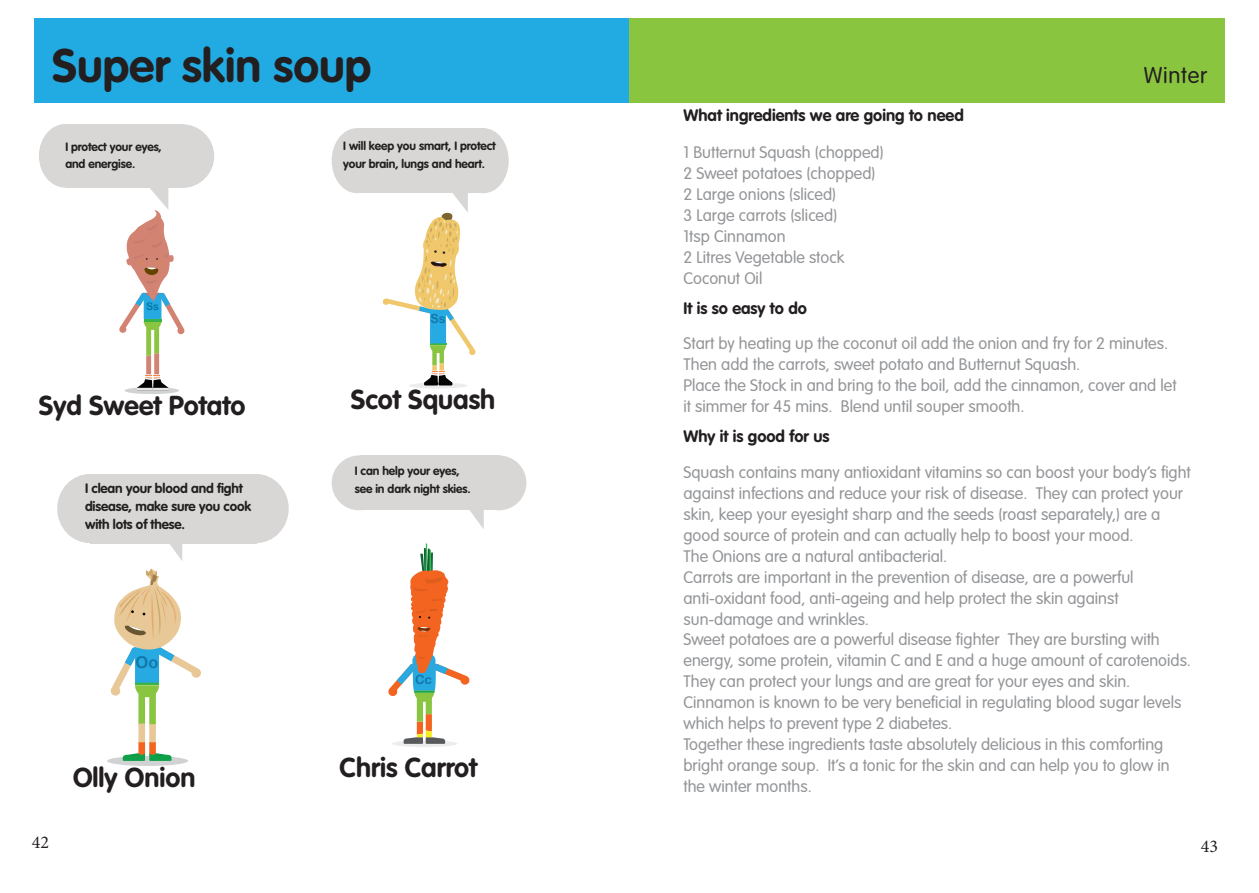
<style>
.page{position:relative;width:1259px;height:893px;background:#fff}
.page>*{position:absolute;margin:0;border:0;box-sizing:border-box;transform-origin:0 0}
.t1{font:700 46.35px "VAG Rounded Std";color:#231f20}
.t2{font:700 27px "VAG Rounded Std";color:#231f20}
.t3{font:300 22.5px "VAG Rounded Std";letter-spacing:.03em;color:#231f20}
.t4{font:18px "Minion Pro";color:#231f20}
.t5{font:300 16.5px/21px "VAG Rounded Std";color:#939598}
.t6{font:700 16.5px "VAG Rounded Std";color:#231f20}
.t7{font:16.2px "Arial Rounded MT Bold";color:#1277a9}
.t8{font:700 13.5px "VAG Rounded Std";letter-spacing:-.01em;color:#231f20}
.t9{font:12.75px "Arial Rounded MT Bold";color:#1277a9}
.t10{font:12.45px "Arial Rounded MT Bold";color:#1277a9}
.t11{font:700 12px "VAG Rounded Std";letter-spacing:-.01em;color:#231f20}
.t12{font:10.65px "Arial Rounded MT Bold";color:#0577a9}
</style>
<div class="page">
<div style="left:34px;top:18px;width:595px;height:84px;background:#22abe2"></div>
<div style="left:66px;top:124px;width:116px;height:64px;background:#d9d7d6"></div>
<div style="left:39px;top:124px;width:53px;height:64px;background:#d9d7d6;border-radius:50%"></div>
<div style="left:150px;top:124px;width:64px;height:64px;background:#d9d7d6;border-radius:50%"></div>
<div style="left:360px;top:455px;width:140px;height:55px;background:#d9d7d6"></div>
<div style="left:332px;top:455px;width:55px;height:55px;background:#d9d7d6;border-radius:50%"></div>
<div style="left:471px;top:455px;width:55px;height:55px;background:#d9d7d6;border-radius:50%"></div>
<svg style="left:470px;top:510px;width:14px;height:19px"></svg>
<div style="left:357px;top:128px;width:127px;height:65px;background:#d9d7d6"></div>
<div style="left:332px;top:128px;width:50px;height:65px;background:#d9d7d6;border-radius:50%"></div>
<div style="left:459px;top:128px;width:50px;height:65px;background:#d9d7d6;border-radius:50%"></div>
<div style="left:91px;top:474px;width:166px;height:69px;background:#d9d7d6"></div>
<div style="left:57px;top:474px;width:66px;height:69px;background:#d9d7d6;border-radius:50%"></div>
<div style="left:223px;top:474px;width:66px;height:69px;background:#d9d7d6;border-radius:50%"></div>
<svg style="left:167px;top:543px;width:15px;height:18px"></svg>
<div style="left:124px;top:387px;width:55px;height:7px;background:#d0d2d3;border-radius:50%"></div>
<div style="left:154px;top:353px;width:5px;height:21px;background:#d38372"></div>
<svg style="left:137px;top:374px;width:32px;height:17px"></svg>
<div style="left:146px;top:356px;width:5px;height:18px;background:#d38372"></div>
<svg style="left:119px;top:188px;width:66px;height:168px"></svg>
<svg style="left:409px;top:383px;width:58px;height:6px"></svg>
<svg style="left:382px;top:193px;width:94px;height:192px"></svg>
<div style="left:107px;top:756px;width:81px;height:10px;background:#d1d2d3;border-radius:50%"></div>
<div style="left:149px;top:724px;width:7px;height:19px;background:#e9c897"></div>
<div style="left:138px;top:723px;width:7px;height:20px;background:#e9c897"></div>
<div style="left:149px;top:742px;width:7px;height:13px;background:#f36421"></div>
<div style="left:138px;top:742px;width:7px;height:13px;background:#f36421"></div>
<svg style="left:122px;top:752px;width:50px;height:9px"></svg>
<svg style="left:111px;top:569px;width:90px;height:155px"></svg>
<div style="left:392px;top:740px;width:65px;height:7px;background:#e8e8e9;border-radius:50%"></div>
<div style="left:417px;top:696px;width:6px;height:26px;background:#8ac541"></div>
<div style="left:426px;top:696px;width:6px;height:18px;background:#8ac541"></div>
<svg style="left:403px;top:714px;width:42px;height:30px"></svg>
<svg style="left:388px;top:543px;width:82px;height:159px"></svg>
<div style="left:629px;top:18px;width:596px;height:84px;background:#89c53f"></div>
<p class="t1" style="left:52px;top:38px;width:321px">Super skin soup</p>
<p class="t11" style="left:65px;top:139px;width:98px">I protect your eyes,</p>
<p class="t11" style="left:65px;top:157px;width:71px">and energise.</p>
<p class="t12" style="left:146px;top:300px;width:14px">Ss</p>
<p class="t2" style="left:39px;top:389px;width:208px">Syd Sweet Potato</p>
<p class="t8" style="left:85px;top:481px;width:159px">I clean your blood and fight</p>
<p class="t8" style="left:85px;top:498px;width:168px">disease, make sure you cook</p>
<p class="t8" style="left:85px;top:516px;width:102px">with lots of these.</p>
<p class="t7" style="left:135px;top:653px;width:24px">Oo</p>
<p class="t2" style="left:73px;top:761px;width:124px">Olly Onion</p>
<p class="t11" style="left:343px;top:139px;width:154px">I will keep you smart, I protect</p>
<p class="t11" style="left:343px;top:157px;width:143px">your brain, lungs and heart.</p>
<p class="t10" style="left:430px;top:312px;width:17px">Ss</p>
<p class="t2" style="left:351px;top:384px;width:146px">Scot Squash</p>
<p class="t11" style="left:355px;top:464px;width:106px">I can help your eyes,</p>
<p class="t11" style="left:355px;top:482px;width:117px">see in dark night skies.</p>
<p class="t9" style="left:415px;top:672px;width:18px">Cc</p>
<p class="t2" style="left:339px;top:752px;width:139px">Chris Carrot</p>
<p class="t3" style="left:1143px;top:62px;width:65px">Winter</p>
<p class="t6" style="left:683px;top:106px;width:282px">What ingredients we are going to need</p>
<p class="t5" style="left:683px;top:142px;width:202px">1 Butternut Squash (chopped)</p>
<p class="t5" style="left:683px;top:163px;width:193px">2 Sweet potatoes (chopped)</p>
<p class="t5" style="left:683px;top:184px;width:154px">2 Large onions (sliced)</p>
<p class="t5" style="left:683px;top:205px;width:155px">3 Large carrots (sliced)</p>
<p class="t5" style="left:683px;top:226px;width:103px">1tsp Cinnamon</p>
<p class="t5" style="left:683px;top:247px;width:162px">2 Litres Vegetable stock</p>
<p class="t5" style="left:683px;top:268px;width:80px">Coconut Oil</p>
<p class="t6" style="left:683px;top:298px;width:125px">It is so easy to do</p>
<p class="t5" style="left:683px;top:334px;width:486px">Start by heating up the coconut oil add the onion and fry for 2 minutes.</p>
<p class="t5" style="left:683px;top:355px;width:398px">Then add the carrots, sweet potato and Butternut Squash.</p>
<p class="t5" style="left:683px;top:376px;width:495px">Place the Stock in and bring to the boil, add the cinnamon, cover and let</p>
<p class="t5" style="left:683px;top:396px;width:342px">it simmer for 45 mins. Blend until souper smooth.</p>
<p class="t6" style="left:683px;top:427px;width:148px">Why it is good for us</p>
<p class="t5" style="left:683px;top:462px;width:509px">Squash contains many antioxidant vitamins so can boost your body’s fight against infections and reduce your risk of disease. They can protect your skin, keep your eyesight sharp and the seeds (roast separately,) are a good source of protein and can actually help to boost your mood.</p>
<p class="t5" style="left:683px;top:546px;width:265px">The Onions are a natural antibacterial.</p>
<p class="t5" style="left:683px;top:567px;width:451px">Carrots are important in the prevention of disease, are a powerful</p>
<p class="t5" style="left:683px;top:588px;width:436px">anti-oxidant food, anti-ageing and help protect the skin against</p>
<p class="t5" style="left:683px;top:609px;width:187px">sun-damage and wrinkles.</p>
<p class="t5" style="left:683px;top:630px;width:478px">Sweet potatoes are a powerful disease fighter They are bursting with</p>
<p class="t5" style="left:683px;top:651px;width:509px">energy, some protein, vitamin C and E and a huge amount of carotenoids.<br>They can protect your lungs and are great for your eyes and skin.</p>
<p class="t5" style="left:683px;top:693px;width:499px">Cinnamon is known to be very beneficial in regulating blood sugar levels which helps to prevent type 2 diabetes.</p>
<p class="t5" style="left:683px;top:734px;width:488px">Together these ingredients taste absolutely delicious in this comforting bright orange soup. It’s a tonic for the skin and can help you to glow in the winter months.</p>
<p class="t4" style="left:32px;top:831px;width:19px">42</p>
<p class="t4" style="left:1200px;top:834px;width:19px">43</p>
</div>
